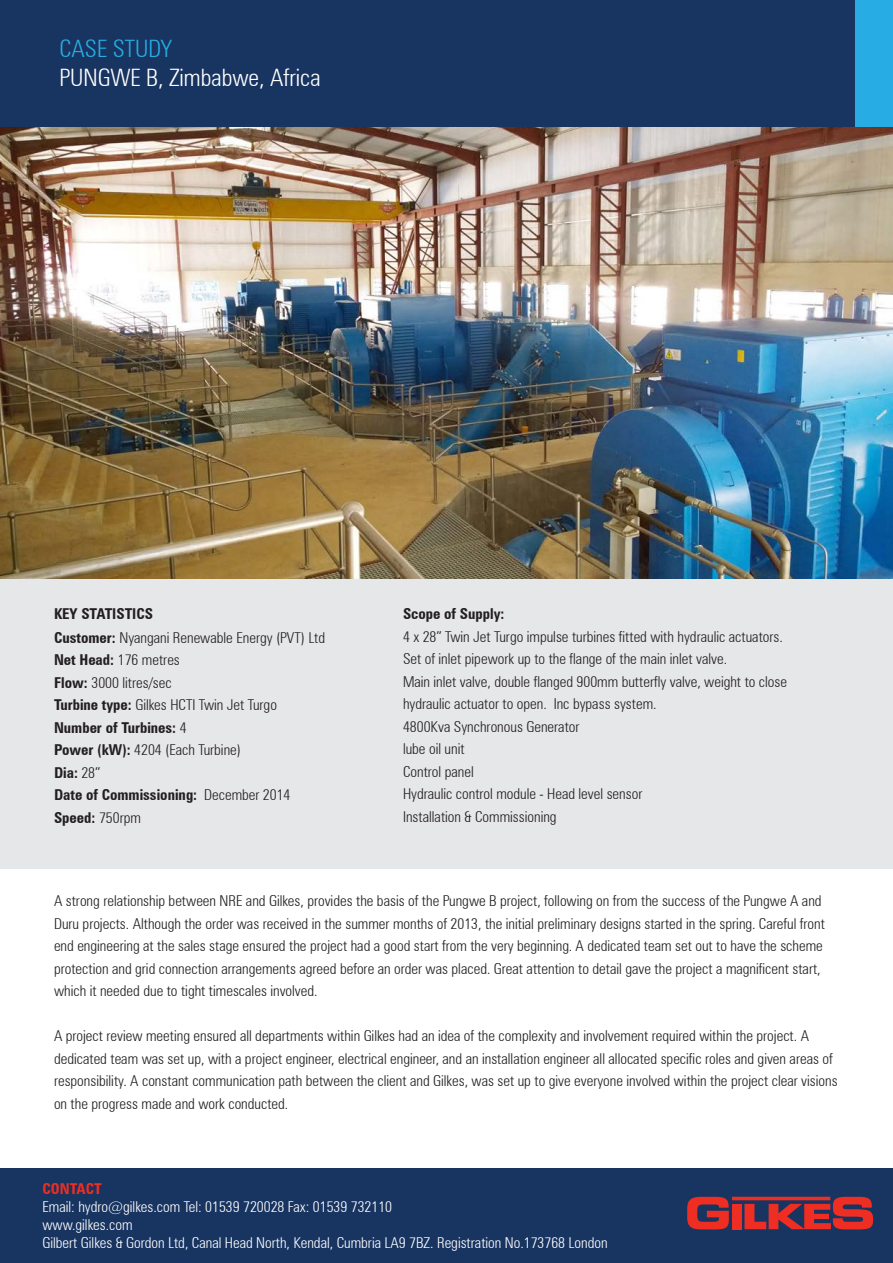
<style>
.page{position:relative;width:893px;height:1263px;background:#fff}
.page>*{position:absolute;margin:0;border:0;box-sizing:border-box;transform-origin:0 0}
.t1{font:300 condensed 24px "Zurich BT";color:#fff}
.t2{font:300 condensed 24px "Zurich BT";color:#27ade3}
.t3{font:300 condensed 15px/22.5px "Zurich BT";color:#231f20}
.t4{font:300 condensed 15px "Zurich BT";color:#fff}
.t5{font:700 condensed 15px "Zurich BT";color:#231f20}
.t6{font:700 condensed 15px "Zurich BT";color:#ee2e22}
.s1{font-weight:700}
.s2{font-weight:300}
</style>
<div class="page">
<div style="left:0;top:1168px;width:893px;height:95px;background:#183461"></div>
<div style="left:0;top:0;width:855px;height:128px;background:#183461"></div>
<div style="left:855px;top:0;width:38px;height:128px;background:#27ade3"></div>
<hr style="left:732px;top:1197px;width:98px;height:3px;background:#ee2e22">
<svg style="left:687px;top:1197px;width:42px;height:32px"></svg>
<div style="left:732px;top:1204px;width:10px;height:25px;background:#ee2e22"></div>
<svg style="left:744px;top:1197px;width:129px;height:32px"></svg>
<div style="left:0;top:577px;width:893px;height:292px;background:#e6e7e9"></div>
<img style="left:0;top:128px;width:893px;height:450px">
<p class="t2" style="left:60px;top:34px;width:114px">CASE STUDY</p>
<p class="t1" style="left:60px;top:63px;width:263px">PUNGWE B, Zimbabwe, Africa</p>
<p class="t5" style="left:54px;top:605px;width:101px">KEY STATISTICS</p>
<p class="t3" style="left:54px;top:626px;width:273px"><span class="s1">Customer:</span> Nyangani Renewable Energy (PVT) Ltd</p>
<p class="t3" style="left:54px;top:649px;width:127px"><span class="s1">Net Head:</span> 176 metres</p>
<p class="t3" style="left:54px;top:671px;width:119px"><span class="s1">Flow:</span> 3000 litres/sec</p>
<p class="t3" style="left:54px;top:694px;width:224px"><span class="s1">Turbine type:</span> Gilkes HCTI Twin Jet Turgo</p>
<p class="t5" style="left:54px;top:718px;width:134px">Number of Turbines: <span class="s2">4</span></p>
<p class="t3" style="left:54px;top:739px;width:189px"><span class="s1">Power (kW):</span> 4204 (Each Turbine)</p>
<p class="t5" style="left:54px;top:763px;width:48px">Dia: <span class="s2">28”</span></p>
<p class="t5" style="left:54px;top:786px;width:238px">Date of Commissioning: <span class="s2">December 2014</span></p>
<p class="t5" style="left:54px;top:808px;width:88px">Speed: <span class="s2">750rpm</span></p>
<p class="t5" style="left:403px;top:605px;width:103px">Scope of Supply:</p>
<p class="t3" style="left:403px;top:625px;width:381px">4 x 28” Twin Jet Turgo impulse turbines fitted with hydraulic actuators.<br>Set of inlet pipework up to the flange of the main inlet valve.</p>
<p class="t3" style="left:403px;top:670px;width:386px">Main inlet valve, double flanged 900mm butterfly valve, weight to close</p>
<p class="t3" style="left:403px;top:693px;width:255px">hydraulic actuator to open. Inc bypass system.</p>
<p class="t3" style="left:403px;top:715px;width:178px">4800Kva Synchronous Generator</p>
<p class="t3" style="left:403px;top:738px;width:63px">lube oil unit</p>
<p class="t3" style="left:403px;top:760px;width:72px">Control panel</p>
<p class="t3" style="left:403px;top:783px;width:241px">Hydraulic control module - Head level sensor</p>
<p class="t3" style="left:403px;top:805px;width:155px">Installation &amp; Commissioning</p>
<p class="t3" style="left:54px;top:889px;width:772px">A strong relationship between NRE and Gilkes, provides the basis of the Pungwe B project, following on from the success of the Pungwe A and Duru projects. Although the order was received in the summer months of 2013, the initial preliminary designs started in the spring. Careful front end engineering at the sales stage ensured the project had a good start from the very beginning. A dedicated team set out to have the scheme protection and grid connection arrangements agreed before an order was placed. Great attention to detail gave the project a magnificent start, which it needed due to tight timescales involved.</p>
<p class="t3" style="left:54px;top:1024px;width:785px">A project review meeting ensured all departments within Gilkes had an idea of the complexity and involvement required within the project. A dedicated team was set up, with a project engineer, electrical engineer, and an installation engineer all allocated specific roles and given areas of responsibility. A constant communication path between the client and Gilkes, was set up to give everyone involved within the project clear visions on the progress made and work conducted.</p>
<p class="t6" style="left:43px;top:1179px;width:61px">CONTACT</p>
<p class="t4" style="left:43px;top:1197px;width:351px">Email: hydro@gilkes.com Tel: 01539 720028 Fax: 01539 732110</p>
<p class="t4" style="left:43px;top:1215px;width:92px">www.gilkes.com</p>
<p class="t4" style="left:43px;top:1233px;width:567px">Gilbert Gilkes &amp; Gordon Ltd, Canal Head North, Kendal, Cumbria LA9 7BZ. Registration No.173768 London</p>
</div>
